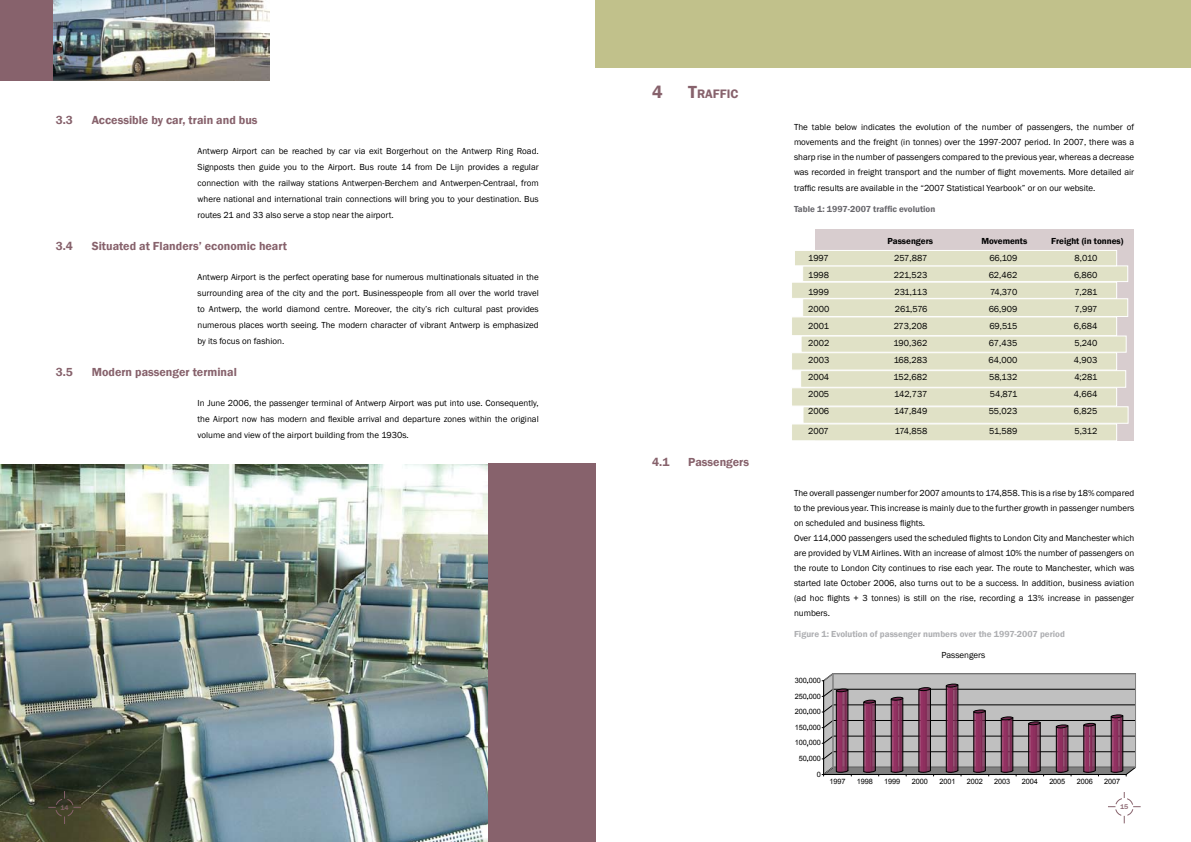
<style>
.page{position:relative;width:1191px;height:842px;background:#fff}
.page>*{position:absolute;margin:0;border:0;box-sizing:border-box;transform-origin:0 0}
.t1{font:600 18px "Franklin Gothic";color:#87626c}
.t2{font:600 12.6px "Franklin Gothic";color:#87626c}
.t3{font:600 12px "Franklin Gothic";color:#87626c}
.t4{font:11.2px "Times New Roman";color:#000}
.t5{font:9px/15px "Franklin Gothic";color:#000;text-align:justify}
.t6{font:600 9px "Franklin Gothic";color:#aeafb2}
.t7{font:600 9px "Franklin Gothic";color:#000}
.t8{font:600 9px "Franklin Gothic";color:#68676c}
.t9{font:7.8px "Arial";letter-spacing:-.015em;color:#000}
.t10{font:7.4px "Arial";letter-spacing:-.01em;color:#000}
.t11{font:7.4px "Times New Roman";color:#000}
.t12{font:600 7px "Franklin Gothic";color:#000}
.t13{font:500 7px "Franklin Gothic";color:#87626c}
.s1{font-size:18px}
</style>
<div class="page">
<svg style="left:1108px;top:792px;width:32px;height:31px"></svg>
<img style="left:0;top:465px;width:488px;height:377px">
<div style="left:488px;top:464px;width:107px;height:378px;background:#87626c"></div>
<div style="left:815px;top:230px;width:319px;height:211px;background:#d8cdcf"></div>
<div style="left:802px;top:406px;width:326px;height:18px;background:#e0e1c6;border:1px solid #fff"></div>
<div style="left:802px;top:265px;width:326px;height:17px;background:#e0e1c6;border:1px solid #fff"></div>
<div style="left:802px;top:298px;width:326px;height:19px;background:#e0e1c6;border:1px solid #fff"></div>
<div style="left:800px;top:335px;width:326px;height:18px;background:#e0e1c6;border:1px solid #fff"></div>
<div style="left:800px;top:370px;width:326px;height:18px;background:#e0e1c6;border:1px solid #fff"></div>
<div style="left:794px;top:250px;width:323px;height:16px;background:#e0e1c6;border:1px solid #fff"></div>
<div style="left:791px;top:282px;width:326px;height:17px;background:#e0e1c6;border:1px solid #fff"></div>
<div style="left:791px;top:316px;width:326px;height:20px;background:#e0e1c6;border:1px solid #fff"></div>
<div style="left:791px;top:352px;width:326px;height:19px;background:#e0e1c6;border:1px solid #fff"></div>
<div style="left:791px;top:387px;width:326px;height:20px;background:#e0e1c6;border:1px solid #fff"></div>
<div style="left:791px;top:423px;width:326px;height:18px;background:#e0e1c6;border:1px solid #fff"></div>
<div style="left:595px;top:0;width:596px;height:67px;background:#c1c18b"></div>
<svg style="left:821px;top:673px;width:315px;height:104px;background:#9e8b94"></svg>
<svg style="left:48px;top:791px;width:33px;height:33px"></svg>
<div style="left:0;top:0;width:269px;height:80px;background:#87626c"></div>
<img style="left:54px;top:0;width:215px;height:80px">
<h3 class="t3" style="left:56px;top:112px;width:19px">3.3</h3>
<h3 class="t3" style="left:92px;top:112px;width:167px">Accessible by car, train and bus</h3>
<p class="t5" style="left:197px;top:143px;width:343px;line-height:16px">Antwerp Airport can be reached by car via exit Borgerhout on the Antwerp Ring Road.<br>Signposts then guide you to the Airport. Bus route 14 from De Lijn provides a regular connection with the railway stations Antwerpen-Berchem and Antwerpen-Centraal, from where national and international train connections will bring you to your destination. Bus routes 21 and 33 also serve a stop near the airport.</p>
<h3 class="t3" style="left:56px;top:238px;width:19px">3.4</h3>
<h3 class="t3" style="left:92px;top:238px;width:197px">Situated at Flanders’ economic heart</h3>
<p class="t5" style="left:197px;top:269px;width:343px;line-height:16px">Antwerp Airport is the perfect operating base for numerous multinationals situated in the surrounding area of the city and the port. Businesspeople from all over the world travel to Antwerp, the world diamond centre. Moreover, the city’s rich cultural past provides numerous places worth seeing. The modern character of vibrant Antwerp is emphasized by its focus on fashion.</p>
<h3 class="t3" style="left:56px;top:365px;width:19px">3.5</h3>
<h3 class="t3" style="left:92px;top:365px;width:147px">Modern passenger terminal</h3>
<p class="t5" style="left:197px;top:395px;width:343px;line-height:16px">In June 2006, the passenger terminal of Antwerp Airport was put into use. Consequently, the Airport now has modern and flexible arrival and departure zones within the original volume and view of the airport building from the 1930s.</p>
<p class="t13" style="left:60px;top:803px;width:10px">14</p>
<h1 class="t1" style="left:652px;top:81px;width:12px">4</h1>
<h2 class="t2" style="left:688px;top:86px;width:51px"><span class="s1">T</span>RAFFIC</h2>
<h3 class="t3" style="left:652px;top:455px;width:19px">4.1</h3>
<h3 class="t3" style="left:688px;top:455px;width:63px">Passengers</h3>
<p class="t5" style="left:794px;top:119px;width:342px">The table below indicates the evolution of the number of passengers, the number of movements and the freight (in tonnes) over the 1997-2007 period. In 2007, there was a sharp rise in the number of passengers compared to the previous year, whereas a decrease was recorded in freight transport and the number of flight movements. More detailed air</p>
<p class="t5" style="left:794px;top:180px;width:303px">traffic results are available in the “2007 Statistical Yearbook” or on our website.</p>
<p class="t8" style="left:794px;top:204px;width:143px">Table 1: 1997-2007 traffic evolution</p>
<p class="t7" style="left:887px;top:236px;width:47px">Passengers</p>
<p class="t7" style="left:981px;top:236px;width:47px">Movements</p>
<p class="t7" style="left:1051px;top:236px;width:74px">Freight (in tonnes)</p>
<p class="t5" style="left:808px;top:251px;width:22px">1997</p>
<p class="t5" style="left:894px;top:251px;width:35px">257,887</p>
<p class="t5" style="left:989px;top:251px;width:29px">66,109</p>
<p class="t5" style="left:1074px;top:251px;width:24px">8,010</p>
<p class="t5" style="left:808px;top:268px;width:22px">1998</p>
<p class="t5" style="left:893px;top:268px;width:35px">221,523</p>
<p class="t5" style="left:988px;top:268px;width:30px">62,462</p>
<p class="t5" style="left:1074px;top:268px;width:25px">6,860</p>
<p class="t5" style="left:808px;top:285px;width:22px">1999</p>
<p class="t5" style="left:894px;top:285px;width:34px">231,113</p>
<p class="t5" style="left:990px;top:285px;width:29px">74,370</p>
<p class="t5" style="left:1074px;top:285px;width:25px">7,281</p>
<p class="t5" style="left:808px;top:302px;width:23px">2000</p>
<p class="t5" style="left:894px;top:302px;width:34px">261,576</p>
<p class="t5" style="left:988px;top:302px;width:30px">66,909</p>
<p class="t5" style="left:1074px;top:302px;width:24px">7,997</p>
<p class="t5" style="left:808px;top:319px;width:22px">2001</p>
<p class="t5" style="left:893px;top:319px;width:35px">273,208</p>
<p class="t5" style="left:989px;top:319px;width:29px">69,515</p>
<p class="t5" style="left:1074px;top:319px;width:25px">6,684</p>
<p class="t5" style="left:808px;top:336px;width:23px">2002</p>
<p class="t5" style="left:893px;top:336px;width:35px">190,362</p>
<p class="t5" style="left:988px;top:336px;width:30px">67,435</p>
<p class="t5" style="left:1074px;top:336px;width:24px">5,240</p>
<p class="t5" style="left:808px;top:353px;width:23px">2003</p>
<p class="t5" style="left:893px;top:353px;width:35px">168,283</p>
<p class="t5" style="left:988px;top:353px;width:30px">64,000</p>
<p class="t5" style="left:1074px;top:353px;width:25px">4,903</p>
<p class="t5" style="left:808px;top:370px;width:23px">2004</p>
<p class="t5" style="left:893px;top:370px;width:35px">152,682</p>
<p class="t5" style="left:989px;top:370px;width:30px">58,132</p>
<p class="t5" style="left:1074px;top:370px;width:25px">4;281</p>
<p class="t5" style="left:808px;top:387px;width:23px">2005</p>
<p class="t5" style="left:894px;top:387px;width:35px">142,737</p>
<p class="t5" style="left:989px;top:387px;width:29px">54,871</p>
<p class="t5" style="left:1074px;top:387px;width:25px">4,664</p>
<p class="t5" style="left:808px;top:404px;width:23px">2006</p>
<p class="t5" style="left:894px;top:404px;width:35px">147,849</p>
<p class="t5" style="left:988px;top:404px;width:30px">55,023</p>
<p class="t5" style="left:1074px;top:404px;width:25px">6,825</p>
<p class="t5" style="left:808px;top:424px;width:22px">2007</p>
<p class="t5" style="left:895px;top:424px;width:34px">174,858</p>
<p class="t5" style="left:989px;top:424px;width:30px">51,589</p>
<p class="t5" style="left:1074px;top:424px;width:24px">5,312</p>
<p class="t11" style="left:1012px;top:273px;width:5px">e</p>
<p class="t4" style="left:803px;top:374px;width:48px">hieronder)</p>
<p class="t5" style="left:794px;top:485px;width:342px;text-align:left">The overall passenger number for 2007 amounts to 174,858. This is a rise by 18% compared to the previous year. This increase is mainly due to the further growth in passenger numbers on scheduled and business flights.<br>Over 114,000 passengers used the scheduled flights to London City and Manchester which are provided by VLM Airlines. With an increase of almost 10% the number of passengers on the route to London City continues to rise each year. The route to Manchester, which was started late October 2006, also turns out to be a success. In addition, business aviation (ad hoc flights + 3 tonnes) is still on the rise, recording a 13% increase in passenger numbers.</p>
<p class="t6" style="left:794px;top:629px;width:272px">Figure 1: Evolution of passenger numbers over the 1997-2007 period</p>
<p class="t4" style="left:803px;top:532px;width:80px">een extern bedrijf</p>
<p class="t4" style="left:803px;top:571px;width:125px">Openbare Werken, en dit…</p>
<p class="t10" style="left:795px;top:675px;width:28px">300.000</p>
<p class="t12" style="left:807px;top:676px;width:3px">,</p>
<p class="t12" style="left:807px;top:692px;width:3px">,</p>
<p class="t12" style="left:807px;top:708px;width:3px">,</p>
<p class="t12" style="left:807px;top:723px;width:3px">,</p>
<p class="t12" style="left:807px;top:739px;width:3px">,</p>
<p class="t12" style="left:807px;top:754px;width:3px">,</p>
<p class="t10" style="left:795px;top:691px;width:28px">250.000</p>
<p class="t10" style="left:795px;top:707px;width:28px">200.000</p>
<p class="t10" style="left:795px;top:722px;width:28px">150.000</p>
<p class="t10" style="left:795px;top:738px;width:28px">100.000</p>
<p class="t10" style="left:799px;top:753px;width:24px">50.000</p>
<p class="t10" style="left:817px;top:769px;width:6px">0</p>
<p class="t5" style="left:941px;top:648px;width:45px">Passengers</p>
<p class="t9" style="left:946px;top:650px;width:39px">Passagiers</p>
<p class="t10" style="left:829px;top:777px;width:18px">1997</p>
<p class="t10" style="left:857px;top:777px;width:18px">1998</p>
<p class="t10" style="left:884px;top:777px;width:18px">1999</p>
<p class="t10" style="left:912px;top:777px;width:18px">2000</p>
<p class="t10" style="left:939px;top:777px;width:18px">2001</p>
<p class="t10" style="left:966px;top:777px;width:18px">2002</p>
<p class="t10" style="left:994px;top:777px;width:18px">2003</p>
<p class="t10" style="left:1021px;top:777px;width:18px">2004</p>
<p class="t10" style="left:1049px;top:777px;width:18px">2005</p>
<p class="t10" style="left:1076px;top:777px;width:18px">2006</p>
<p class="t10" style="left:1104px;top:777px;width:18px">2007</p>
<p class="t13" style="left:1120px;top:803px;width:10px">15</p>
</div>
